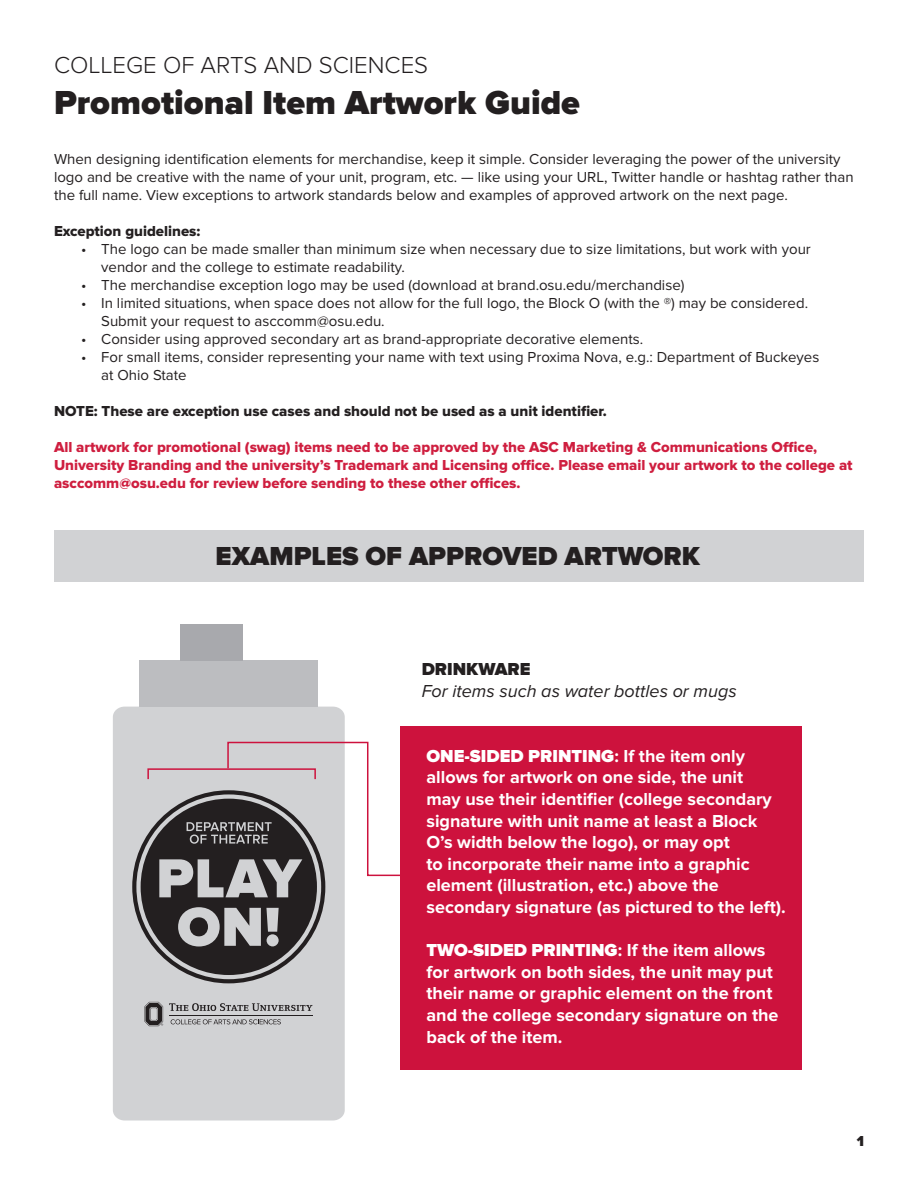
<style>
.page{position:relative;width:918px;height:1188px;background:#fff}
.page>*{position:absolute;margin:0;border:0;box-sizing:border-box;transform-origin:0 0}
.t1{font:900 34.5px "Proxima Nova";color:#231f20}
.t2{font:900 27px "Proxima Nova";color:#231f20}
.t3{font:300 24px "Proxima Nova";color:#231f20}
.t4{font:700 18px/21.6px "Proxima Nova";color:#fff}
.t5{font:italic 18px "Proxima Nova";color:#231f20}
.t6{font:900 18px "Proxima Nova";color:#231f20}
.t7{font:15px/18px "Proxima Nova";color:#231f20}
.t8{font:15px/18px "Proxima Nova Extrabld";color:#cf1e3f}
.t9{font:15px "Proxima Nova Extrabld";color:#231f20}
.t10{font:900 15px "Proxima Nova";color:#231f20}
.s1{font-weight:900}
</style>
<div class="page">
<div style="left:54px;top:530px;width:810px;height:52px;background:#d1d2d4"></div>
<div style="left:113px;top:707px;width:232px;height:413px;background:#d1d2d4;border-radius:11px"></div>
<div style="left:139px;top:661px;width:179px;height:46px;background:#bcbdc0"></div>
<div style="left:180px;top:625px;width:63px;height:36px;background:#a8a9ad"></div>
<svg style="left:145px;top:1002px;width:18px;height:24px"></svg>
<hr style="left:169px;top:1015px;width:144px;height:1px;background:#231f20">
<svg style="left:169px;top:1003px;width:144px;height:8px"></svg>
<svg style="left:171px;top:1019px;width:110px;height:5px"></svg>
<div style="left:401px;top:726px;width:401px;height:343px;background:#cd123d"></div>
<svg style="left:141px;top:741px;width:260px;height:234px"></svg>
<p class="t3" style="left:54px;top:51px;width:376px">COLLEGE OF ARTS AND SCIENCES</p>
<p class="t1" style="left:54px;top:83px;width:528px">Promotional Item Artwork Guide</p>
<p class="t7" style="left:54px;top:151px;width:801px">When designing identification elements for merchandise, keep it simple. Consider leveraging the power of the university logo and be creative with the name of your unit, program, etc. — like using your URL, Twitter handle or hashtag rather than the full name. View exceptions to artwork standards below and examples of approved artwork on the next page.</p>
<p class="t9" style="left:54px;top:223px;width:148px">Exception guidelines:</p>
<p class="t7" style="left:101px;top:241px;width:711px;text-indent:-20px">• The logo can be made smaller than minimum size when necessary due to size limitations, but work with your vendor and the college to estimate readability.</p>
<p class="t7" style="left:81px;top:277px;width:605px">• The merchandise exception logo may be used (download at brand.osu.edu/merchandise)</p>
<p class="t7" style="left:101px;top:295px;width:708px;text-indent:-20px">• In limited situations, when space does not allow for the full logo, the Block O (with the ®) may be considered.<br>Submit your request to asccomm@osu.edu.</p>
<p class="t7" style="left:81px;top:331px;width:564px">• Consider using approved secondary art as brand-appropriate decorative elements.</p>
<p class="t7" style="left:101px;top:349px;width:720px;text-indent:-20px">• For small items, consider representing your name with text using Proxima Nova, e.g.: Department of Buckeyes at Ohio State</p>
<p class="t9" style="left:54px;top:403px;width:554px">NOTE: These are exception use cases and should not be used as a unit identifier.</p>
<p class="t8" style="left:54px;top:439px;width:800px">All artwork for promotional (swag) items need to be approved by the ASC Marketing &amp; Communications Office,<br>University Branding and the university’s Trademark and Licensing office. Please email your artwork to the college at asccomm@osu.edu for review before sending to these other offices.</p>
<p class="t2" style="left:216px;top:541px;width:486px">EXAMPLES OF APPROVED ARTWORK</p>
<p class="t6" style="left:422px;top:659px;width:110px">DRINKWARE</p>
<p class="t5" style="left:422px;top:681px;width:316px">For items such as water bottles or mugs</p>
<p class="t4" style="left:426px;top:745px;width:361px"><span class="s1">ONE-SIDED PRINTING</span>: If the item only allows for artwork on one side, the unit<br>may use their identifier (college secondary signature with unit name at least a Block O’s width below the logo), or may opt<br>to incorporate their name into a graphic element (illustration, etc.) above the secondary signature (as pictured to the left).</p>
<p class="t4" style="left:426px;top:940px;width:354px"><span class="s1">TWO-SIDED PRINTING</span>: If the item allows for artwork on both sides, the unit may put their name or graphic element on the front and the college secondary signature on the back of the item.</p>
<p class="t10" style="left:857px;top:1132px;width:9px">1</p>
</div>
